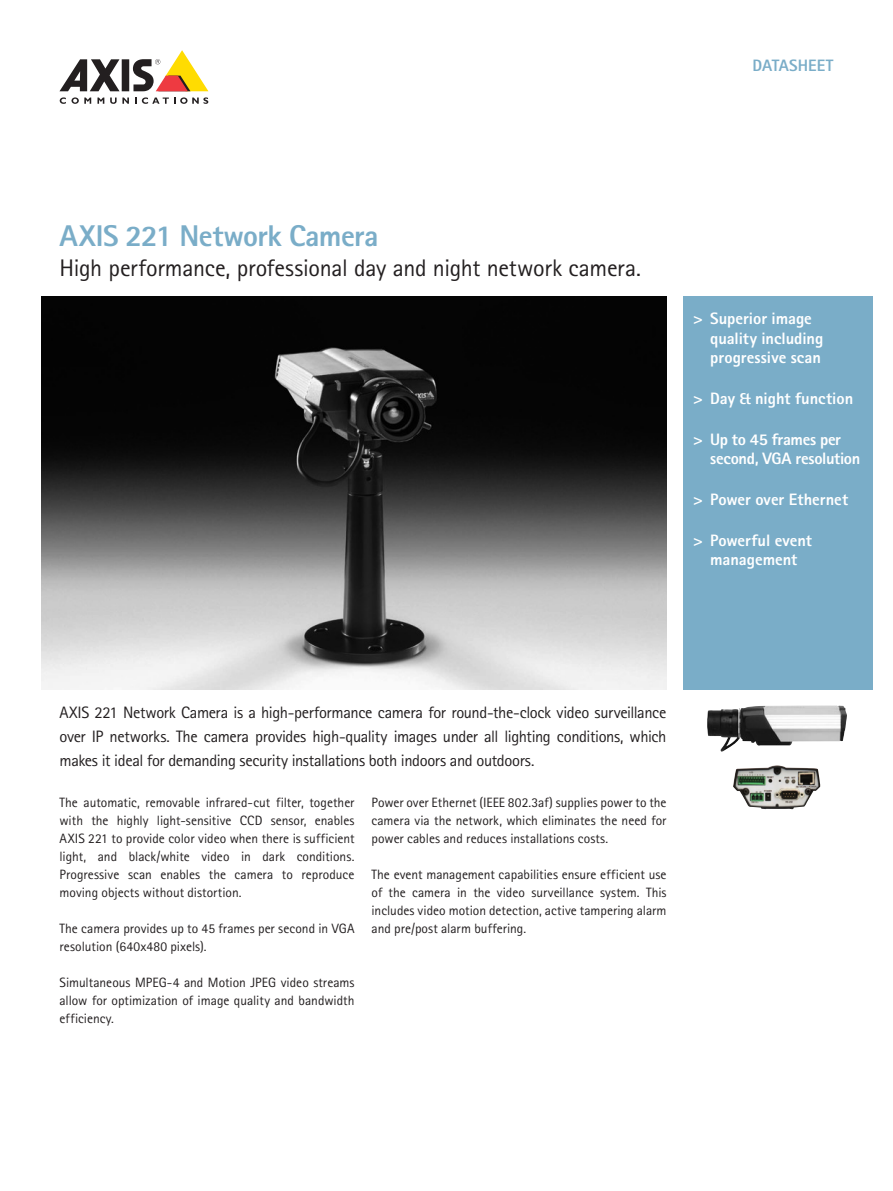
<style>
.page{position:relative;width:893px;height:1191px;background:#fff}
.page>*{position:absolute;margin:0;border:0;box-sizing:border-box;transform-origin:0 0}
.t1{font:800 30px "Agfa Rotis Sans Serif";letter-spacing:-.02em;color:#7aadc8}
.t2{font:24px "Agfa Rotis Sans Serif";letter-spacing:-.01em;color:#231f20}
.t3{font:16.5px/24px "Agfa Rotis Sans Serif";letter-spacing:-.025em;color:#231f20;text-align:justify}
.t4{font:800 16.5px/19.5px "Agfa Rotis Sans Serif";letter-spacing:-.005em;color:#fff}
.t5{font:800 16.5px "Agfa Rotis Sans Serif";color:#7aadc8}
.t6{font:13.5px/18px "Agfa Rotis Sans Serif";color:#231f20;text-align:justify}
</style>
<div class="page">
<div style="left:122px;top:59px;width:7px;height:32px;background:#231f20"></div>
<svg style="left:60px;top:59px;width:60px;height:32px"></svg>
<svg style="left:133px;top:50px;width:75px;height:41px"></svg>
<svg style="left:60px;top:97px;width:31px;height:7px"></svg>
<svg style="left:97px;top:98px;width:7px;height:6px"></svg>
<svg style="left:110px;top:98px;width:19px;height:6px"></svg>
<svg style="left:135px;top:97px;width:73px;height:7px"></svg>
<div style="left:684px;top:296px;width:189px;height:393px;background:#7aadc8"></div>
<img style="left:41px;top:296px;width:625px;height:393px">
<img style="left:707px;top:705px;width:140px;height:46px">
<img style="left:733px;top:765px;width:87px;height:44px">
<p class="t5" style="left:753px;top:55px;width:82px">DATASHEET</p>
<h1 class="t1" style="left:60px;top:217px;width:321px">AXIS 221 Network Camera</h1>
<h2 class="t2" style="left:60px;top:254px;width:583px">High performance, professional day and night network camera.</h2>
<p class="t4" style="left:710px;top:309px;width:115px;text-indent:-17px">&gt; Superior image quality including progressive scan</p>
<p class="t4" style="left:693px;top:388px;width:162px">&gt; Day &amp; night function</p>
<p class="t4" style="left:710px;top:429px;width:152px;text-indent:-17px">&gt; Up to 45 frames per second, VGA resolution</p>
<p class="t4" style="left:693px;top:489px;width:156px">&gt; Power over Ethernet</p>
<p class="t4" style="left:693px;top:530px;width:120px;text-align:center">&gt; Powerful event management</p>
<p class="t3" style="left:60px;top:700px;width:608px">AXIS 221 Network Camera is a high-performance camera for round-the-clock video surveillance over IP networks. The camera provides high-quality images under all lighting conditions, which makes it ideal for demanding security installations both indoors and outdoors.</p>
<p class="t6" style="left:60px;top:793px;width:296px">The automatic, removable infrared-cut filter, together with the highly light-sensitive CCD sensor, enables AXIS 221 to provide color video when there is sufficient light, and black/white video in dark conditions.<br>Progressive scan enables the camera to reproduce moving objects without distortion.</p>
<p class="t6" style="left:60px;top:919px;width:296px">The camera provides up to 45 frames per second in VGA resolution (640x480 pixels).</p>
<p class="t6" style="left:60px;top:973px;width:296px">Simultaneous MPEG-4 and Motion JPEG video streams allow for optimization of image quality and bandwidth efficiency.</p>
<p class="t6" style="left:372px;top:793px;width:297px">Power over Ethernet (IEEE 802.3af) supplies power to the camera via the network, which eliminates the need for power cables and reduces installations costs.</p>
<p class="t6" style="left:372px;top:865px;width:296px">The event management capabilities ensure efficient use of the camera in the video surveillance system. This includes video motion detection, active tampering alarm and pre/post alarm buffering.</p>
</div>
